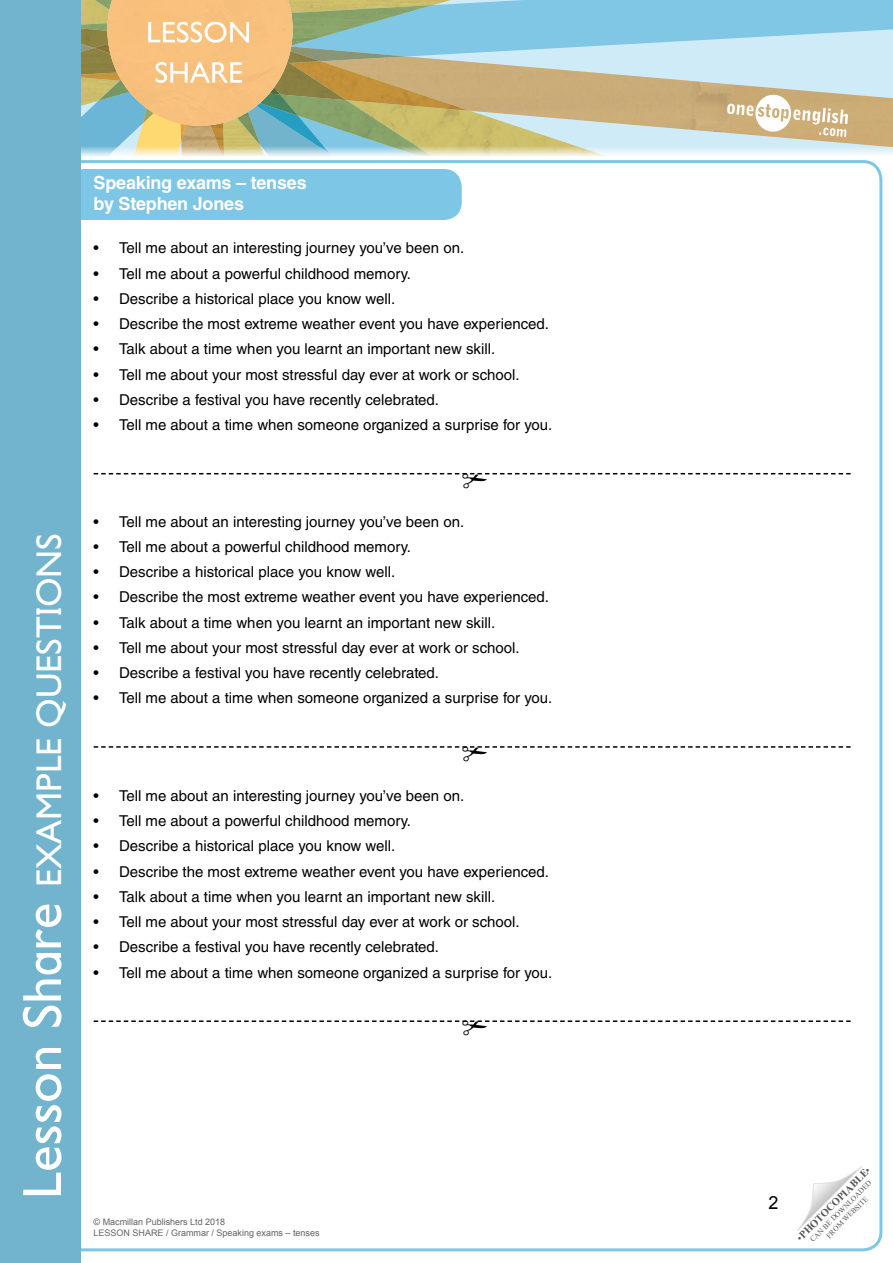
<style>
.page{position:relative;width:893px;height:1263px;background:#fff}
.page>*{position:absolute;margin:0;border:0;box-sizing:border-box;transform-origin:0 0}
.boxout{font:36px "Gill Infant";color:#fff}
.t1{font:30px/40.2px "Gill Infant";color:#fff}
.t2{font:700 18px/21px "Helvetica LT Std";letter-spacing:-.01em;color:#fff}
.t3{font:18px "Arial";color:#000}
.t4{font:15px "Helvetica LT Std";color:#000}
.t5{font:700 10.5px "Times New Roman";color:#565655}
.t6{font:9px/10.8px "Arial";color:#636362}
.t7{font:7.5px/9px "Times New Roman";color:#565655;text-align:center}
.s1{font-size:55.35px}
.s2{font-weight:400}
</style>
<div class="page">
<div style="left:66px;top:169px;width:396px;height:51px;background:#7ec6e6;border-radius:18px"></div>
<svg style="left:797px;top:1166px;width:65px;height:65px"></svg>
<div style="left:0;top:0;width:81px;height:1263px;background:#72b4ce"></div>
<svg style="left:81px;top:0;width:812px;height:156px;background:#bcc3aa"></svg>
<svg style="left:94px;top:473px;width:757px;height:2px"></svg>
<svg style="left:94px;top:746px;width:757px;height:2px"></svg>
<svg style="left:94px;top:1020px;width:757px;height:2px"></svg>
<h2 class="t1" style="left:146px;top:13px;width:107px">LESSON<br>SHARE</h2>
<p class="t2" style="left:94px;top:172px;width:215px">Speaking exams – tenses by Stephen Jones</p>
<p class="t4" style="left:94px;top:239px;width:372px">• Tell me about an interesting journey you’ve been on.</p>
<p class="t4" style="left:94px;top:265px;width:319px">• Tell me about a powerful childhood memory.</p>
<p class="t4" style="left:94px;top:290px;width:303px">• Describe a historical place you know well.</p>
<p class="t4" style="left:94px;top:315px;width:457px">• Describe the most extreme weather event you have experienced.</p>
<p class="t4" style="left:94px;top:340px;width:403px">• Talk about a time when you learnt an important new skill.</p>
<p class="t4" style="left:94px;top:366px;width:428px">• Tell me about your most stressful day ever at work or school.</p>
<p class="t4" style="left:94px;top:391px;width:347px">• Describe a festival you have recently celebrated.</p>
<p class="t4" style="left:94px;top:416px;width:460px">• Tell me about a time when someone organized a surprise for you.</p>
<p class="boxout" style="left:28px;top:1199px;width:668px;rotate:-90deg"><span class="s1">Lesson Share</span> EXAMPLE QUESTIONS</p>
<p class="t4" style="left:94px;top:513px;width:372px">• Tell me about an interesting journey you’ve been on.</p>
<p class="t4" style="left:94px;top:538px;width:319px">• Tell me about a powerful childhood memory.</p>
<p class="t4" style="left:94px;top:563px;width:303px">• Describe a historical place you know well.</p>
<p class="t4" style="left:94px;top:588px;width:457px">• Describe the most extreme weather event you have experienced.</p>
<p class="t4" style="left:94px;top:614px;width:403px">• Talk about a time when you learnt an important new skill.</p>
<p class="t4" style="left:94px;top:639px;width:428px">• Tell me about your most stressful day ever at work or school.</p>
<p class="t4" style="left:94px;top:664px;width:347px">• Describe a festival you have recently celebrated.</p>
<p class="t4" style="left:94px;top:689px;width:460px">• Tell me about a time when someone organized a surprise for you.</p>
<p class="t4" style="left:94px;top:787px;width:372px">• Tell me about an interesting journey you’ve been on.</p>
<p class="t4" style="left:94px;top:812px;width:319px">• Tell me about a powerful childhood memory.</p>
<p class="t4" style="left:94px;top:837px;width:303px">• Describe a historical place you know well.</p>
<p class="t4" style="left:94px;top:863px;width:457px">• Describe the most extreme weather event you have experienced.</p>
<p class="t4" style="left:94px;top:888px;width:403px">• Talk about a time when you learnt an important new skill.</p>
<p class="t4" style="left:94px;top:913px;width:428px">• Tell me about your most stressful day ever at work or school.</p>
<p class="t4" style="left:94px;top:938px;width:347px">• Describe a festival you have recently celebrated.</p>
<p class="t4" style="left:94px;top:964px;width:460px">• Tell me about a time when someone organized a surprise for you.</p>
<p class="t6" style="left:94px;top:1217px;width:228px">© Macmillan Publishers Ltd 2018<br>LESSON SHARE / Grammar / Speaking exams – tenses</p>
<p class="t3" style="left:769px;top:1191px;width:12px">2</p>
<p class="t5" style="left:793px;top:1234px;width:101px;rotate:-45deg"><span class="s2">•</span>PHOTOCOPIABLE<span class="s2">•</span></p>
<p class="t7" style="left:808px;top:1237px;width:85px;rotate:-45deg">CAN BE DOWNLOADED<br>FROM WEBSITE</p>
</div>
